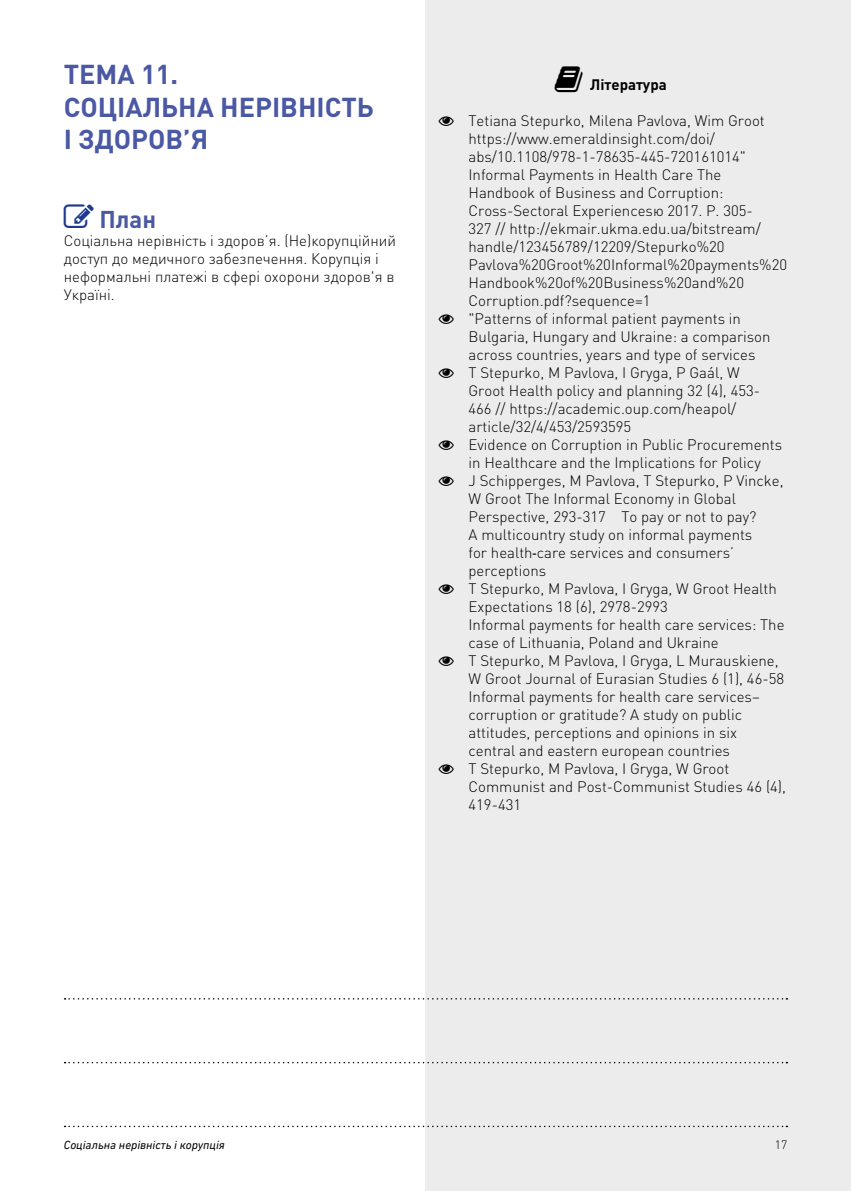
<style>
.page{position:relative;width:851px;height:1191px;background:#fff}
.page>*{position:absolute;margin:0;border:0;box-sizing:border-box;transform-origin:0 0}
.t1{font:700 27px/32.4px "DIN Pro";color:#4b58a4}
.t2{font:700 24px "DIN Pro";color:#4b58a4}
.t3{font:300 15px/18px "DIN Pro";color:#000}
.t4{font:700 15px "DIN Pro";color:#000}
.t5{font:italic 12px "DIN Next CYR";color:#000}
.t6{font:300 12px "DIN Pro";color:#000}
.s1{font-family:"Arial Narrow";font-weight:400}
</style>
<div class="page">
<div style="left:425px;top:0;width:425px;height:1191px;background:#ececed"></div>
<svg style="left:65px;top:1061px;width:722px;height:2px"></svg>
<svg style="left:65px;top:998px;width:722px;height:1px"></svg>
<svg style="left:65px;top:1125px;width:722px;height:2px"></svg>
<h1 class="t1" style="left:64px;top:57px;width:311px">Тема 11.<br>Соціальна нерівність і здоров’я</h1>
<h2 class="t2" style="left:99px;top:203px;width:58px">План</h2>
<p class="t3" style="left:64px;top:231px;width:333px">Соціальна нерівність і здоров’я. (Не)корупційний доступ до медичного забезпечення. Корупція і неформальні платежі в сфері охорони здоров'я в Україні.</p>
<p class="t4" style="left:590px;top:74px;width:78px">Література</p>
<p class="t3" style="left:468px;top:110px;width:320px">Tetiana Stepurko, Milena Pavlova, Wim Groot https://www.emeraldinsight.com/doi/ abs/10.1108/978-1-78635-445-720161014" Informal Payments in Health Care The Handbook of Business and Corruption:<br>Cross-Sectoral Experiencesю 2017. P. 305-<br>327 // http://ekmair.ukma.edu.ua/bitstream/ handle/123456789/12209/Stepurko%20<br>Pavlova%20Groot%20Informal%20payments%20<br>Handbook%20of%20Business%20and%20<br>Corruption.pdf?sequence=1<br>"Patterns of informal patient payments in Bulgaria, Hungary and Ukraine: a comparison across countries, years and type of services<br>T Stepurko, M Pavlova, I Gryga, P Gaál, W<br>Groot Health policy and planning 32 (4), 453-<br>466 // https://academic.oup.com/heapol/ article/32/4/453/2593595<br>Evidence on Corruption in Public Procurements in Healthcare and the Implications for Policy<br>J Schipperges, M Pavlova, T Stepurko, P Vincke, W Groot The Informal Economy in Global Perspective, 293-317 To pay or not to pay?<br>A multicountry study on informal payments<br>for health<span class="s1">-</span>care services and consumers’ perceptions<br>T Stepurko, M Pavlova, I Gryga, W Groot Health Expectations 18 (6), 2978-2993<br>Informal payments for health care services: The case of Lithuania, Poland and Ukraine<br>T Stepurko, M Pavlova, I Gryga, L Murauskiene, W Groot Journal of Eurasian Studies 6 (1), 46-58<br>Informal payments for health care services– corruption or gratitude? A study on public attitudes, perceptions and opinions in six central and eastern european countries<br>T Stepurko, M Pavlova, I Gryga, W Groot Communist and Post-Communist Studies 46 (4), 419-431</p>
<p class="t5" style="left:64px;top:1138px;width:162px">Соціальна нерівність і корупція</p>
<p class="t6" style="left:774px;top:1136px;width:14px">17</p>
</div>
